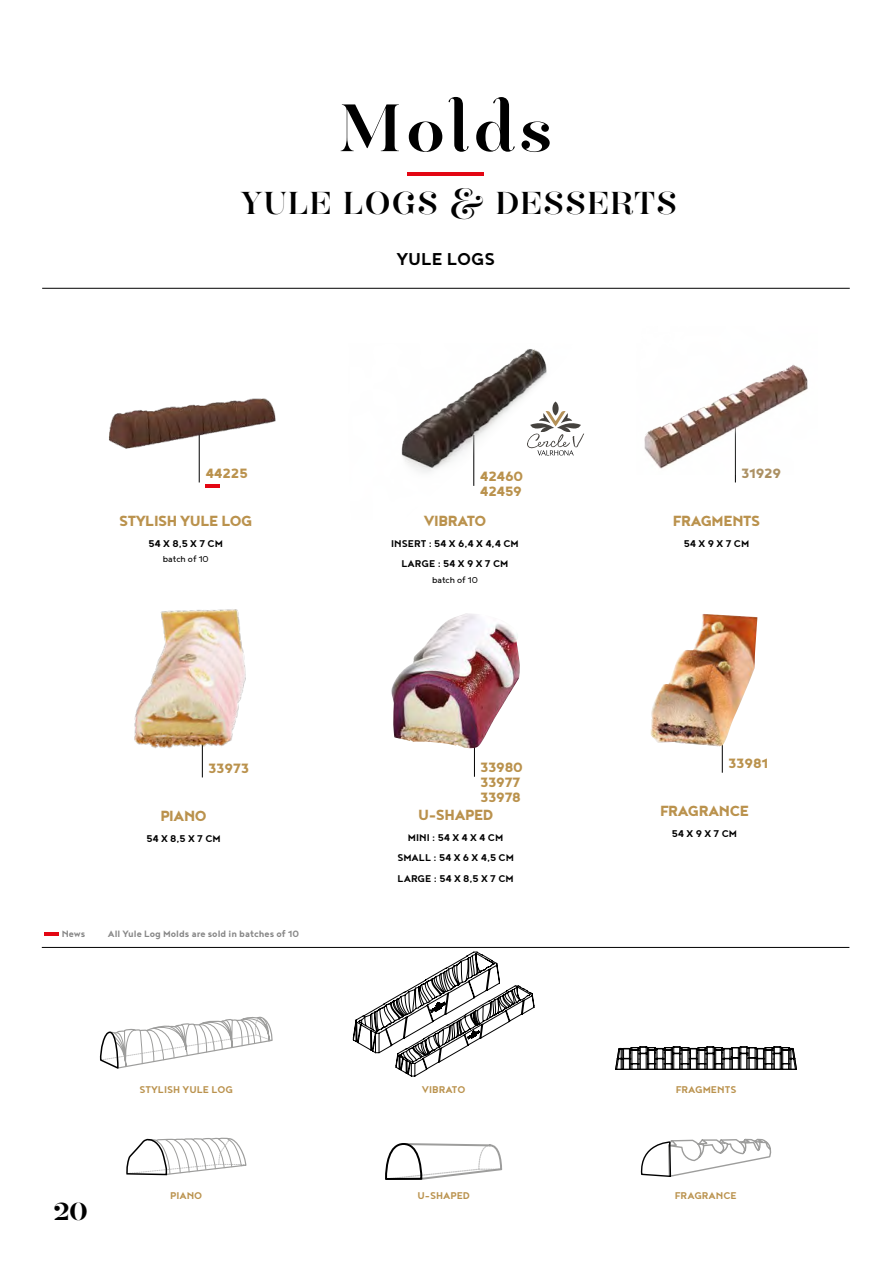
<style>
.page{position:relative;width:893px;height:1263px;background:#fff}
.page>*{position:absolute;margin:0;border:0;box-sizing:border-box;transform-origin:0 0}
.t1{font:57px "Hera Big";letter-spacing:.085em;color:#000}
.t2{font:27px "Hera Big";letter-spacing:.05em;color:#000}
.t3{font:700 21px "Noyh Geometric";color:#000}
.t4{font:600 21px "Hera Big";color:#000}
.t5{font:800 18px "Noyh Geometric";letter-spacing:-.02em;color:#ba924d}
.t6{font:800 16.5px/15px "Noyh Geometric";letter-spacing:-.01em;color:#ba924d}
.t7{font:800 16.5px "Noyh Geometric";color:#a98d5e}
.t8{font:700 12px/20.5px "Noyh Geometric";color:#000;text-align:center}
.t9{font:700 12px "Noyh Geometric";color:#ba924d}
.t10{font:700 11.25px "Noyh Geometric";color:#878787}
.t11{font:10.5px "Noyh Geometric";color:#000}
</style>
<div class="page">
<hr style="left:42px;top:288px;width:808px;height:1px;background:#000">
<hr style="left:202px;top:727px;width:1px;height:50px;background:#000">
<hr style="left:735px;top:426px;width:1px;height:56px;background:#000">
<hr style="left:722px;top:722px;width:1px;height:51px;background:#000">
<hr style="left:474px;top:726px;width:1px;height:51px;background:#000">
<hr style="left:42px;top:947px;width:807px;height:1px;background:#000">
<hr style="left:45px;top:932px;width:14px;height:3px;background:#e30613">
<hr style="left:407px;top:172px;width:77px;height:4px;background:#e30613">
<img style="left:391px;top:613px;width:129px;height:137px">
<img style="left:650px;top:614px;width:107px;height:133px">
<img style="left:644px;top:364px;width:164px;height:111px">
<img style="left:134px;top:609px;width:112px;height:150px">
<img style="left:401px;top:349px;width:183px;height:137px">
<hr style="left:205px;top:484px;width:15px;height:4px;background:#e30613">
<hr style="left:199px;top:426px;width:1px;height:56px;background:#000">
<img style="left:108px;top:398px;width:168px;height:77px">
<svg style="left:640px;top:1138px;width:132px;height:39px"></svg>
<svg style="left:615px;top:1047px;width:182px;height:23px"></svg>
<svg style="left:385px;top:1143px;width:118px;height:37px"></svg>
<svg style="left:353px;top:952px;width:181px;height:124px"></svg>
<svg style="left:99px;top:1016px;width:174px;height:160px"></svg>
<h1 class="t1" style="left:339px;top:83px;width:214px">Molds</h1>
<h2 class="t2" style="left:240px;top:182px;width:439px">YULE LOGS &amp; DESSERTS</h2>
<h3 class="t3" style="left:396px;top:247px;width:100px">YULE LOGS</h3>
<h3 class="t6" style="left:205px;top:465px;width:44px">44225</h3>
<h3 class="t5" style="left:119px;top:510px;width:135px">STYLISH YULE LOG</h3>
<p class="t8" style="left:149px;top:533px;width:76px">54 X 8,5 X 7 CM</p>
<p class="t11" style="left:163px;top:553px;width:47px">batch of 10</p>
<h3 class="t6" style="left:480px;top:469px;width:45px">42460<br>42459</h3>
<h3 class="t5" style="left:424px;top:510px;width:64px">VIBRATO</h3>
<p class="t8" style="left:391px;top:533px;width:129px">INSERT : 54 X 6,4 X 4,4 CM<br>LARGE : 54 X 9 X 7 CM</p>
<p class="t11" style="left:432px;top:574px;width:47px">batch of 10</p>
<h3 class="t7" style="left:742px;top:464px;width:41px">31929</h3>
<h3 class="t5" style="left:673px;top:510px;width:89px">FRAGMENTS</h3>
<p class="t8" style="left:684px;top:533px;width:67px">54 X 9 X 7 CM</p>
<h3 class="t6" style="left:209px;top:760px;width:42px">33973</h3>
<h3 class="t6" style="left:481px;top:760px;width:44px">33980<br>33977<br>33978</h3>
<h3 class="t6" style="left:728px;top:756px;width:41px">33981</h3>
<h3 class="t5" style="left:160px;top:805px;width:48px">PIANO</h3>
<p class="t8" style="left:146px;top:827px;width:76px">54 X 8,5 X 7 CM</p>
<h3 class="t5" style="left:418px;top:805px;width:77px">U-SHAPED</h3>
<p class="t8" style="left:397px;top:827px;width:118px">MINI : 54 X 4 X 4 CM<br>SMALL : 54 X 6 X 4,5 CM<br>LARGE : 54 X 8,5 X 7 CM</p>
<h3 class="t5" style="left:660px;top:800px;width:90px">FRAGRANCE</h3>
<p class="t8" style="left:672px;top:823px;width:67px">54 X 9 X 7 CM</p>
<p class="t10" style="left:62px;top:927px;width:25px">News</p>
<p class="t10" style="left:108px;top:927px;width:193px">All Yule Log Molds are sold in batches of 10</p>
<p class="t9" style="left:140px;top:1082px;width:95px">STYLISH YULE LOG</p>
<p class="t9" style="left:422px;top:1082px;width:45px">VIBRATO</p>
<p class="t9" style="left:676px;top:1082px;width:62px">FRAGMENTS</p>
<p class="t9" style="left:170px;top:1189px;width:34px">PIANO</p>
<p class="t9" style="left:417px;top:1189px;width:54px">U-SHAPED</p>
<p class="t9" style="left:675px;top:1189px;width:63px">FRAGRANCE</p>
<h3 class="t4" style="left:54px;top:1195px;width:35px">20</h3>
</div>
